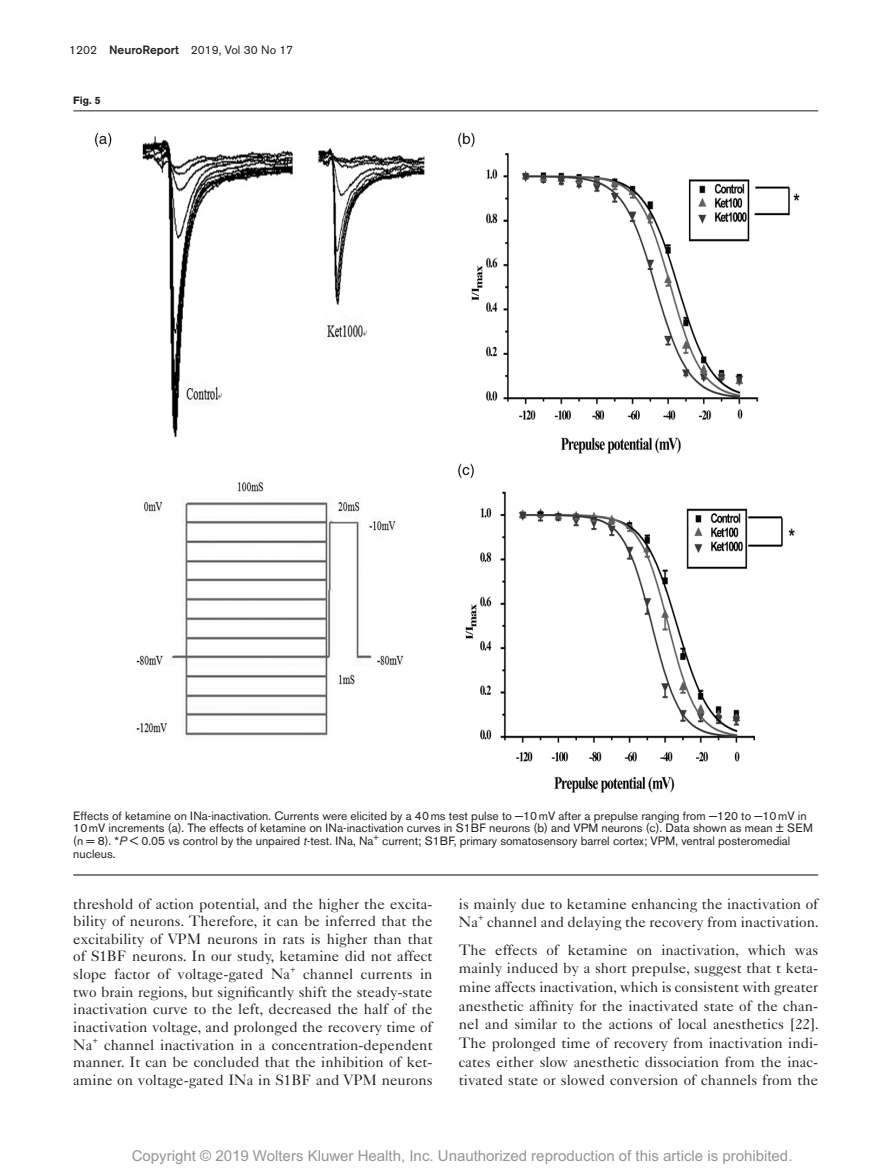
<style>
.page{position:relative;width:881px;height:1174px;background:#fff}
.page>*{position:absolute;margin:0;border:0;box-sizing:border-box;transform-origin:0 0}
.t1{font:15px/17.7px "Caslon 540 LT Std";color:#231f20;text-align:justify}
.t2{font:15px "Arial MT Std";color:#939598}
.t3{font:12px/12.8px "Akzidenz Grotesk BE";color:#231f20}
.t4{font:700 10.5px "Akzidenz Grotesk BE";color:#231f20}
.s1{font-weight:500}
.s2{font-style:italic}
</style>
<div class="page">
<img style="left:94px;top:132px;width:705px;height:661px">
<hr style="left:73px;top:111px;width:744px;height:1px;background:#231f20">
<hr style="left:73px;top:874px;width:744px;height:1px;background:#231f20">
<p class="t3" style="left:69px;top:43px;width:225px">1202 <span class="s1">NeuroReport</span> 2019, Vol 30 No 17</p>
<p class="t4" style="left:73px;top:94px;width:29px">Fig. 5</p>
<p class="t3" style="left:73px;top:809px;width:740px">Effects of ketamine on INa-inactivation. Currents were elicited by a 40ms test pulse to −10mV after a prepulse ranging from −120 to −10mV in 10mV increments (a). The effects of ketamine on INa-inactivation curves in S1BF neurons (b) and VPM neurons (c). Data shown as mean ± SEM (n = 8). *<span class="s2">P</span> &lt; 0.05 vs control by the unpaired <span class="s2">t</span>-test. INa, Na<sup>+</sup> current; S1BF, primary somatosensory barrel cortex; VPM, ventral posteromedial nucleus.</p>
<p class="t1" style="left:73px;top:894px;width:361px">threshold of action potential, and the higher the excita&shy;bility of neurons. Therefore, it can be inferred that the excitability of VPM neurons in rats is higher than that of S1BF neurons. In our study, ketamine did not affect slope factor of voltage-gated Na<sup>+</sup> channel currents in two brain regions, but significantly shift the steady-state inactivation curve to the left, decreased the half of the inactivation voltage, and prolonged the recovery time of Na<sup>+</sup> channel inactivation in a concentration-dependent manner. It can be concluded that the inhibition of ket&shy;amine on voltage-gated INa in S1BF and VPM neurons</p>
<p class="t1" style="left:458px;top:894px;width:361px;line-height:18.6px">is mainly due to ketamine enhancing the inactivation of<br>Na<sup>+</sup> channel and delaying the recovery from inactivation.</p>
<p class="t1" style="left:458px;top:940px;width:361px;line-height:18.6px">The effects of ketamine on inactivation, which was mainly induced by a short prepulse, suggest that t keta&shy;mine affects inactivation, which is consistent with greater anesthetic affinity for the inactivated state of the chan&shy;nel and similar to the actions of local anesthetics [22].<br>The prolonged time of recovery from inactivation indi&shy;cates either slow anesthetic dissociation from the inac&shy;tivated state or slowed conversion of channels from the</p>
<p class="t2" style="left:132px;top:1147px;width:662px">Copyright © 2019 Wolters Kluwer Health, Inc. Unauthorized reproduction of this article is prohibited.</p>
</div>
